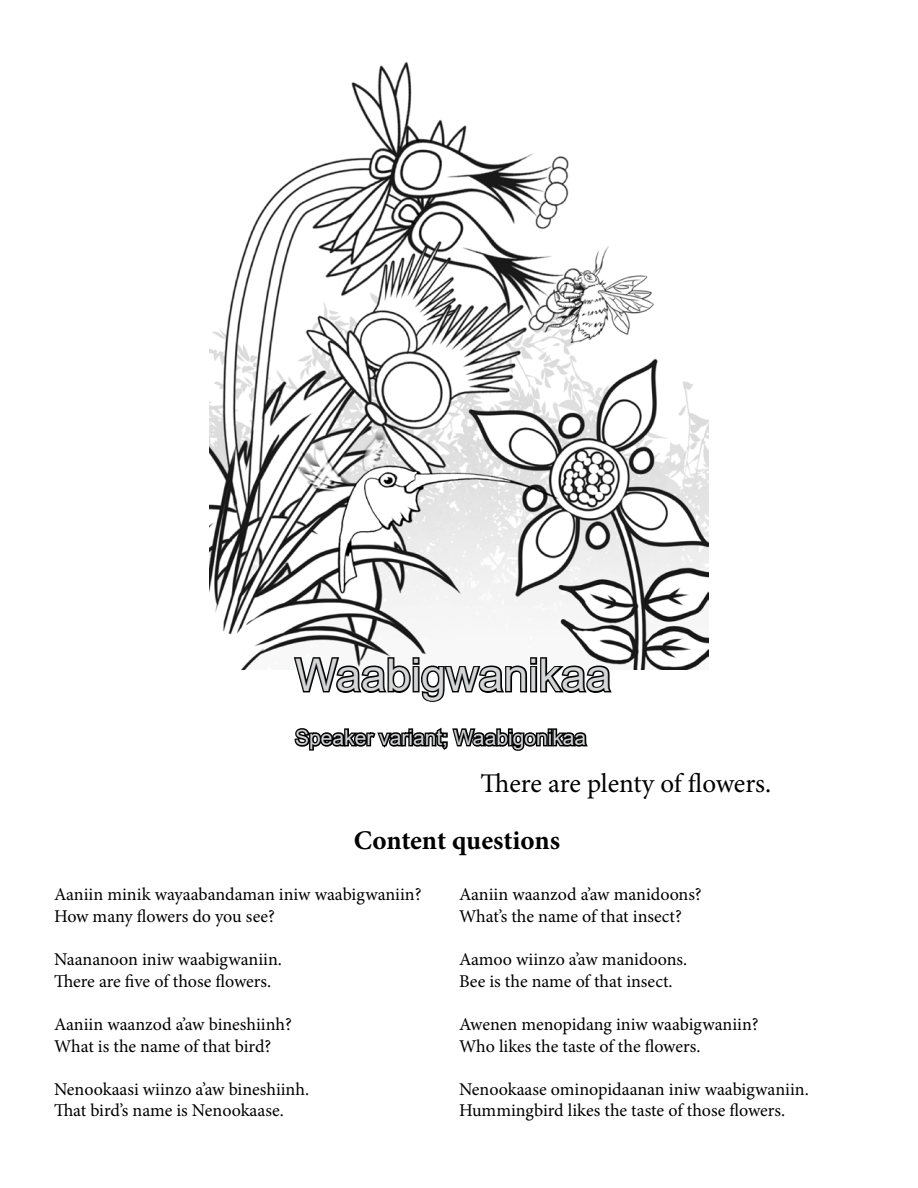
<style>
.page{position:relative;width:918px;height:1188px;background:#fff}
.page>*{position:absolute;margin:0;border:0;box-sizing:border-box;transform-origin:0 0}
.t1{font:45px "Arial";color:#d3d5d6}
.t2{font:27px "Minion Pro";letter-spacing:-.01em;color:#000}
.t3{font:700 27px "Minion Pro";letter-spacing:-.005em;color:#000}
.t4{font:21px "Arial";color:#d3d5d6}
.t5{font:18px/21.6px "Minion Pro";color:#000}
</style>
<div class="page">
<img style="left:210px;top:62px;width:498px;height:608px">
<svg style="left:292px;top:649px;width:322px;height:102px"></svg>
<h1 class="t1" style="left:295px;top:644px;width:317px">Waabigwanikaa</h1>
<p class="t4" style="left:295px;top:723px;width:293px">Speaker variant; Waabigonikaa</p>
<h2 class="t2" style="left:481px;top:765px;width:292px">There are plenty of flowers.</h2>
<h2 class="t3" style="left:354px;top:822px;width:208px">Content questions</h2>
<p class="t5" style="left:459px;top:884px;width:244px">Aaniin waanzod a’aw manidoons?<br>What’s the name of that insect?</p>
<p class="t5" style="left:459px;top:949px;width:230px">Aamoo wiinzo a’aw manidoons.<br>Bee is the name of that insect.</p>
<p class="t5" style="left:459px;top:1014px;width:301px">Awenen menopidang iniw waabigwaniin?<br>Who likes the taste of the flowers.</p>
<p class="t5" style="left:459px;top:1078px;width:351px">Nenookaase ominopidaanan iniw waabigwaniin.<br>Hummingbird likes the taste of those flowers.</p>
<p class="t5" style="left:54px;top:884px;width:369px">Aaniin minik wayaabandaman iniw waabigwaniin?<br>How many flowers do you see?</p>
<p class="t5" style="left:54px;top:949px;width:229px">Naananoon iniw waabigwaniin.<br>There are five of those flowers.</p>
<p class="t5" style="left:54px;top:1014px;width:240px">Aaniin waanzod a’aw bineshiinh?<br>What is the name of that bird?</p>
<p class="t5" style="left:54px;top:1078px;width:257px">Nenookaasi wiinzo a’aw bineshiinh.<br>That bird’s name is Nenookaase.</p>
</div>
